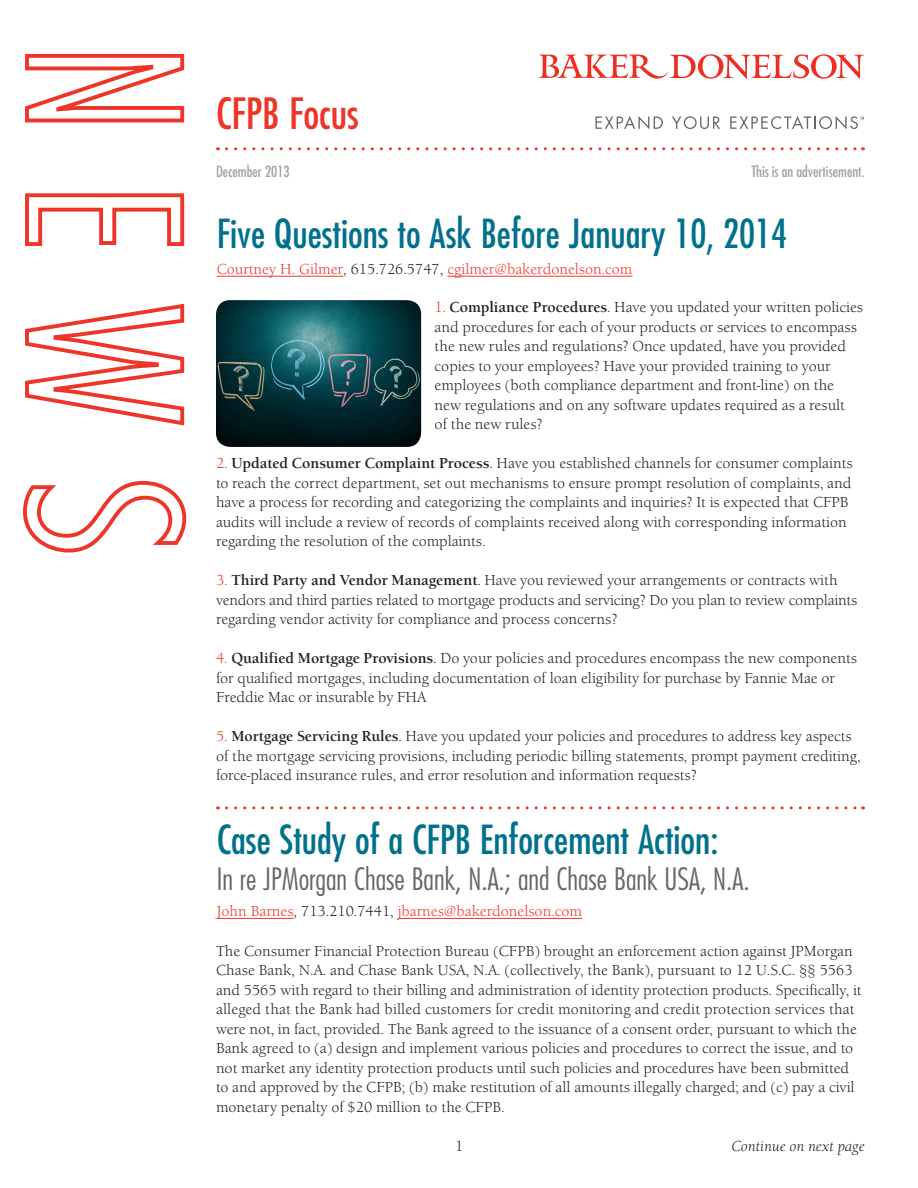
<style>
.page{position:relative;width:918px;height:1188px;background:#fff}
.page>*{position:absolute;margin:0;border:0;box-sizing:border-box;transform-origin:0 0}
.t1{font:condensed 42px "Futura";color:#ee3529}
.t2{font:condensed 39px "Futura";color:#00718c}
.t3{font:300 condensed 30px "Futura";color:#64696d}
.t4{font:15px/19.5px "Berkeley Old ITC";color:#231f20}
.t5{font:15px "Berkeley Old ITC";color:#ee3529}
.t6{font:condensed 15px "Futura";color:#9fa3a6}
.t7{font:italic 15px "Berkeley Old ITC";color:#231f20}
.s1{color:#231f20}
.s2{color:#ee3529}
.s3{font-weight:700}
</style>
<div class="page">
<svg style="left:539px;top:54px;width:325px;height:25px"></svg>
<svg style="left:595px;top:116px;width:68px;height:13px"></svg>
<svg style="left:672px;top:116px;width:48px;height:13px"></svg>
<svg style="left:730px;top:116px;width:134px;height:13px"></svg>
<svg style="left:25px;top:53px;width:160px;height:70px"></svg>
<svg style="left:25px;top:193px;width:160px;height:53px"></svg>
<svg style="left:25px;top:303px;width:160px;height:123px"></svg>
<svg style="left:23px;top:480px;width:164px;height:73px"></svg>
<svg style="left:226px;top:147px;width:637px;height:3px"></svg>
<hr style="left:217px;top:276px;width:126px;height:1px;background:#ee3529">
<hr style="left:447px;top:276px;width:186px;height:1px;background:#ee3529">
<img style="left:216px;top:300px;width:205px;height:147px">
<svg style="left:226px;top:806px;width:637px;height:3px"></svg>
<hr style="left:217px;top:918px;width:77px;height:1px;background:#ee3529">
<hr style="left:398px;top:918px;width:184px;height:1px;background:#ee3529">
<p class="t1" style="left:216px;top:88px;width:144px">CFPB Focus</p>
<p class="t6" style="left:216px;top:162px;width:75px">December 2013</p>
<p class="t2" style="left:217px;top:210px;width:572px">Five Questions to Ask Before January 10, 2014</p>
<p class="t5" style="left:217px;top:260px;width:417px">Courtney H. Gilmer<span class="s1">, 615.726.5747,</span> cgilmer@bakerdonelson.com</p>
<p class="t4" style="left:435px;top:297px;width:430px"><span class="s2">1.</span> <span class="s3">Compliance Procedures</span>. Have you updated your written policies and procedures for each of your products or services to encompass the new rules and regulations? Once updated, have you provided copies to your employees? Have your provided training to your employees (both compliance department and front-line) on the new regulations and on any software updates required as a result<br>of the new rules?</p>
<p class="t4" style="left:216px;top:453px;width:638px"><span class="s2">2.</span> <span class="s3">Updated Consumer Complaint Process</span>. Have you established channels for consumer complaints to reach the correct department, set out mechanisms to ensure prompt resolution of complaints, and have a process for recording and categorizing the complaints and inquiries? It is expected that CFPB audits will include a review of records of complaints received along with corresponding information regarding the resolution of the complaints.</p>
<p class="t4" style="left:216px;top:570px;width:643px"><span class="s2">3.</span> <span class="s3">Third Party and Vendor Management</span>. Have you reviewed your arrangements or contracts with vendors and third parties related to mortgage products and servicing? Do you plan to review complaints regarding vendor activity for compliance and process concerns?</p>
<p class="t4" style="left:216px;top:648px;width:642px"><span class="s2">4.</span> <span class="s3">Qualified Mortgage Provisions</span>. Do your policies and procedures encompass the new components for qualified mortgages, including documentation of loan eligibility for purchase by Fannie Mae or<br>Freddie Mac or insurable by FHA</p>
<p class="t4" style="left:216px;top:726px;width:646px"><span class="s2">5.</span> <span class="s3">Mortgage Servicing Rules</span>. Have you updated your policies and procedures to address key aspects of the mortgage servicing provisions, including periodic billing statements, prompt payment crediting, force-placed insurance rules, and error resolution and information requests?</p>
<p class="t6" style="left:751px;top:162px;width:115px">This is an advertisement.</p>
<p class="t2" style="left:217px;top:817px;width:503px">Case Study of a CFPB Enforcement Action:</p>
<p class="t3" style="left:217px;top:862px;width:534px">In re JPMorgan Chase Bank, N.A.; and Chase Bank USA, N.A.</p>
<p class="t5" style="left:217px;top:902px;width:367px">John Barnes<span class="s1">, 713.210.7441,</span> jbarnes@bakerdonelson.com</p>
<p class="t4" style="left:216px;top:941px;width:647px">The Consumer Financial Protection Bureau (CFPB) brought an enforcement action against JPMorgan Chase Bank, N.A. and Chase Bank USA, N.A. (collectively, the Bank), pursuant to 12 U.S.C. §§ 5563 and 5565 with regard to their billing and administration of identity protection products. Specifically, it alleged that the Bank had billed customers for credit monitoring and credit protection services that were not, in fact, provided. The Bank agreed to the issuance of a consent order, pursuant to which the Bank agreed to (a) design and implement various policies and procedures to correct the issue, and to not market any identity protection products until such policies and procedures have been submitted to and approved by the CFPB; (b) make restitution of all amounts illegally charged; and (c) pay a civil monetary penalty of $20 million to the CFPB.</p>
<p class="t4" style="left:455px;top:1136px;width:10px">1</p>
<p class="t7" style="left:731px;top:1137px;width:135px">Continue on next page</p>
</div>
